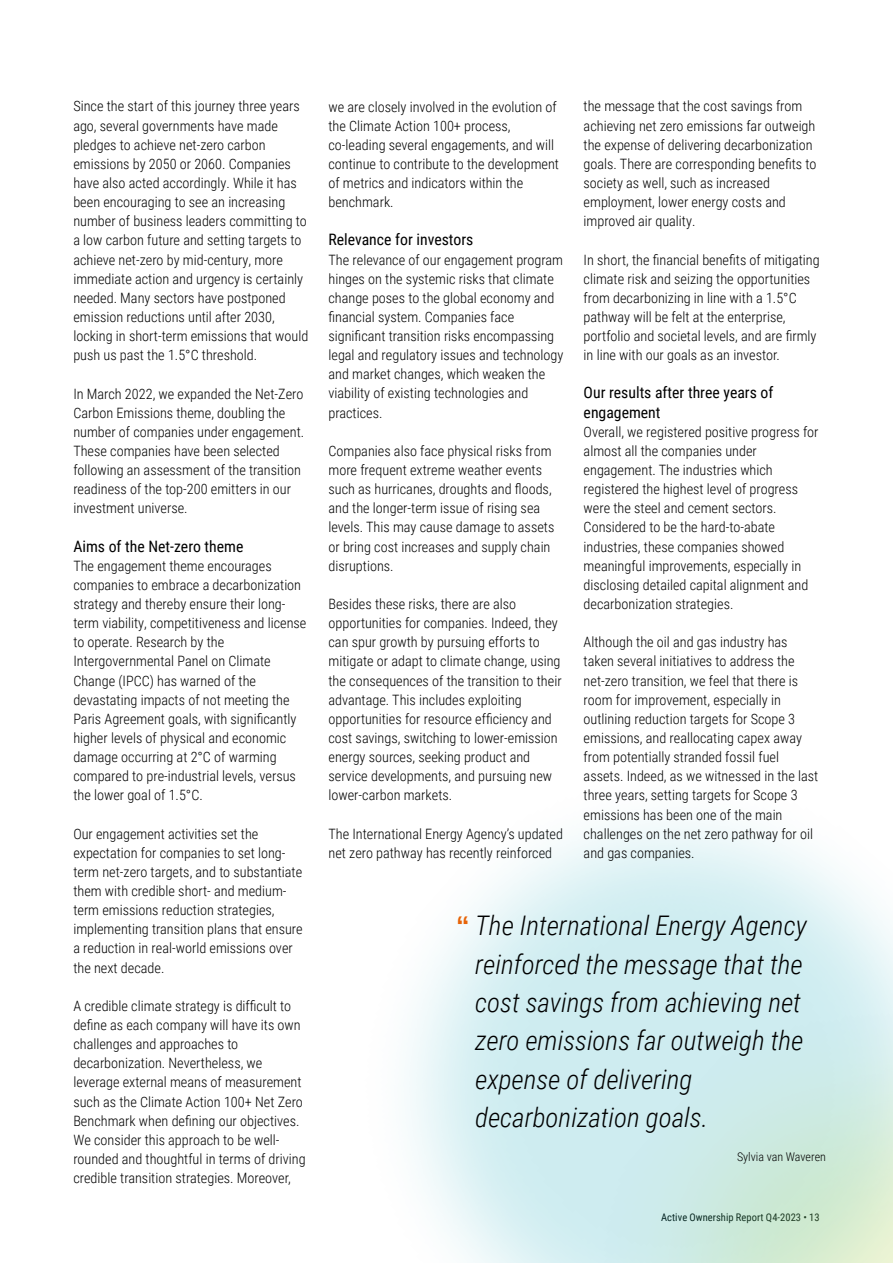
<style>
.page{position:relative;width:893px;height:1263px;background:#fff}
.page>*{position:absolute;margin:0;border:0;box-sizing:border-box;transform-origin:0 0}
.t1{font:italic 300 27px/38.2px "Roboto Condensed";color:#000}
.t2{font:15.75px/19.2px "Roboto Condensed";color:#000}
.t3{font:300 14.25px/19.2px "Roboto Condensed";color:#000}
.t4{font:300 12px "Roboto Condensed";color:#000}
.t5{font:10.5px "Roboto Condensed";letter-spacing:.005em;color:#000}
.s1{font-family:"Ramabhadra";font-weight:400;font-style:normal;color:#e76408}
</style>
<div class="page">
<p class="t3" style="left:73px;top:96px;width:237px">Since the start of this journey three years ago, several governments have made pledges to achieve net-zero carbon emissions by 2050 or 2060. Companies have also acted accordingly. While it has been encouraging to see an increasing number of business leaders committing to a low carbon future and setting targets to achieve net-zero by mid-century, more immediate action and urgency is certainly needed. Many sectors have postponed emission reductions until after 2030, locking in short-term emissions that would push us past the 1.5°C threshold.</p>
<p class="t3" style="left:73px;top:383px;width:232px">In March 2022, we expanded the Net-Zero Carbon Emissions theme, doubling the number of companies under engagement.<br>These companies have been selected following an assessment of the transition readiness of the top-200 emitters in our investment universe.</p>
<p class="t2" style="left:73px;top:536px;width:172px">Aims of the Net-zero theme</p>
<p class="t3" style="left:73px;top:555px;width:235px">The engagement theme encourages companies to embrace a decarbonization strategy and thereby ensure their long&shy;term viability, competitiveness and license to operate. Research by the Intergovernmental Panel on Climate Change (IPCC) has warned of the devastating impacts of not meeting the Paris Agreement goals, with significantly higher levels of physical and economic damage occurring at 2°C of warming compared to pre-industrial levels, versus the lower goal of 1.5°C.</p>
<p class="t3" style="left:73px;top:823px;width:231px">Our engagement activities set the expectation for companies to set long&shy;term net-zero targets, and to substantiate them with credible short- and medium&shy;term emissions reduction strategies, implementing transition plans that ensure a reduction in real-world emissions over the next decade.</p>
<p class="t3" style="left:73px;top:996px;width:234px">A credible climate strategy is difficult to define as each company will have its own challenges and approaches to decarbonization. Nevertheless, we leverage external means of measurement such as the Climate Action 100+ Net Zero Benchmark when defining our objectives.<br>We consider this approach to be well&shy;rounded and thoughtful in terms of driving credible transition strategies. Moreover,</p>
<p class="t3" style="left:328px;top:96px;width:232px">we are closely involved in the evolution of the Climate Action 100+ process, co-leading several engagements, and will continue to contribute to the development of metrics and indicators within the benchmark.</p>
<p class="t2" style="left:328px;top:230px;width:146px">Relevance for investors</p>
<p class="t3" style="left:328px;top:249px;width:236px">The relevance of our engagement program hinges on the systemic risks that climate change poses to the global economy and financial system. Companies face significant transition risks encompassing legal and regulatory issues and technology and market changes, which weaken the viability of existing technologies and practices.</p>
<p class="t3" style="left:328px;top:441px;width:227px">Companies also face physical risks from more frequent extreme weather events such as hurricanes, droughts and floods, and the longer-term issue of rising sea levels. This may cause damage to assets or bring cost increases and supply chain disruptions.</p>
<p class="t3" style="left:328px;top:594px;width:235px">Besides these risks, there are also opportunities for companies. Indeed, they can spur growth by pursuing efforts to mitigate or adapt to climate change, using the consequences of the transition to their advantage. This includes exploiting opportunities for resource efficiency and cost savings, switching to lower-emission energy sources, seeking product and service developments, and pursuing new lower-carbon markets.</p>
<p class="t3" style="left:328px;top:823px;width:236px">The International Energy Agency’s updated net zero pathway has recently reinforced</p>
<p class="t3" style="left:584px;top:96px;width:234px">the message that the cost savings from achieving net zero emissions far outweigh the expense of delivering decarbonization goals. There are corresponding benefits to society as well, such as increased employment, lower energy costs and improved air quality.</p>
<p class="t3" style="left:584px;top:249px;width:237px">In short, the financial benefits of mitigating climate risk and seizing the opportunities from decarbonizing in line with a 1.5°C pathway will be felt at the enterprise, portfolio and societal levels, and are firmly in line with our goals as an investor.</p>
<p class="t2" style="left:584px;top:383px;width:191px">Our results after three years of engagement</p>
<p class="t3" style="left:584px;top:421px;width:236px">Overall, we registered positive progress for almost all the companies under engagement. The industries which registered the highest level of progress were the steel and cement sectors.<br>Considered to be the hard-to-abate industries, these companies showed meaningful improvements, especially in disclosing detailed capital alignment and decarbonization strategies.</p>
<p class="t3" style="left:584px;top:632px;width:236px">Although the oil and gas industry has taken several initiatives to address the net-zero transition, we feel that there is room for improvement, especially in outlining reduction targets for Scope 3 emissions, and reallocating capex away from potentially stranded fossil fuel assets. Indeed, as we witnessed in the last three years, setting targets for Scope 3 emissions has been one of the main challenges on the net zero pathway for oil and gas companies.</p>
<h1 class="t1" style="left:475px;top:906px;width:333px;text-indent:-19px"><span class="s1">“</span> The International Energy Agency reinforced the message that the cost savings from achieving net zero emissions far outweigh the expense of delivering decarbonization goals.</h1>
<p class="t4" style="left:737px;top:1148px;width:90px">Sylvia van Waveren</p>
<p class="t5" style="left:661px;top:1210px;width:160px">Active Ownership Report Q4-2023 • 13</p>
</div>
